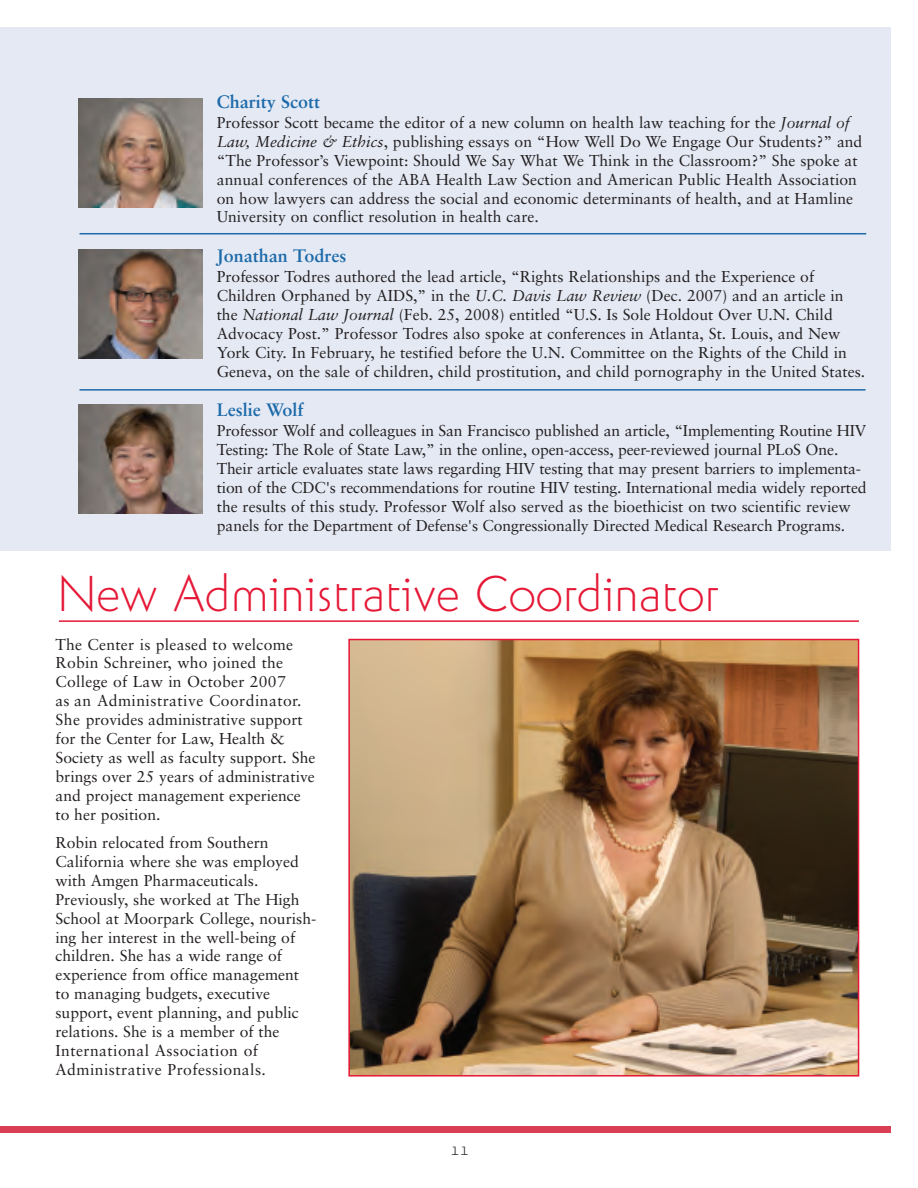
<style>
.page{position:relative;width:918px;height:1188px;background:#fff}
.page>*{position:absolute;margin:0;border:0;box-sizing:border-box;transform-origin:0 0}
.t1{font:300 49.5px "Naniara";color:#e51836}
.t2{font:700 18px "Sabon";color:#1c6aa9}
.t3{font:300 16.5px "Naniara";color:#231f20}
.t4{font:15.75px/18.9px "Sabon";color:#231f20}
.s1{font-style:italic}
</style>
<div class="page">
<div style="left:0;top:27px;width:891px;height:523px;background:#e4e9f4"></div>
<div style="left:0;top:1126px;width:891px;height:7px;background:#da3e54"></div>
<hr style="left:59px;top:620px;width:800px;height:2px;background:#e51836">
<img style="left:351px;top:642px;width:505px;height:432px">
<div style="left:348px;top:639px;width:511px;height:438px;border:2px solid #e51836"></div>
<img style="left:78px;top:98px;width:125px;height:109px">
<img style="left:78px;top:249px;width:125px;height:110px">
<img style="left:78px;top:405px;width:125px;height:109px">
<hr style="left:80px;top:233px;width:786px;height:1px;background:#1c6aa9">
<hr style="left:80px;top:389px;width:786px;height:2px;background:#1c6aa9">
<p class="t2" style="left:217px;top:94px;width:105px">Charity Scott</p>
<p class="t4" style="left:217px;top:114px;width:647px">Professor Scott became the editor of a new column on health law teaching for the <span class="s1">Journal of Law, Medicine &amp; Ethics</span>, publishing essays on “How Well Do We Engage Our Students?” and “The Professor’s Viewpoint: Should We Say What We Think in the Classroom?” She spoke at annual conferences of the ABA Health Law Section and American Public Health Association on how lawyers can address the social and economic determinants of health, and at Hamline University on conflict resolution in health care.</p>
<p class="t2" style="left:217px;top:248px;width:131px">Jonathan Todres</p>
<p class="t4" style="left:217px;top:268px;width:650px">Professor Todres authored the lead article, “Rights Relationships and the Experience of Children Orphaned by AIDS,” in the <span class="s1">U.C. Davis Law Review</span> (Dec. 2007) and an article in the <span class="s1">National Law Journal</span> (Feb. 25, 2008) entitled “U.S. Is Sole Holdout Over U.N. Child Advocacy Post.” Professor Todres also spoke at conferences in Atlanta, St. Louis, and New York City. In February, he testified before the U.N. Committee on the Rights of the Child in Geneva, on the sale of children, child prostitution, and child pornography in the United States.</p>
<p class="t2" style="left:217px;top:402px;width:88px">Leslie Wolf</p>
<p class="t4" style="left:217px;top:422px;width:651px">Professor Wolf and colleagues in San Francisco published an article, “Implementing Routine HIV Testing: The Role of State Law,” in the online, open-access, peer-reviewed journal PLoS One.<br>Their article evaluates state laws regarding HIV testing that may present barriers to implementa&shy;tion of the CDC's recommendations for routine HIV testing. International media widely reported the results of this study. Professor Wolf also served as the bioethicist on two scientific review panels for the Department of Defense's Congressionally Directed Medical Research Programs.</p>
<h1 class="t1" style="left:58px;top:570px;width:662px">New Administrative Coordinator</h1>
<p class="t4" style="left:55px;top:636px;width:261px">The Center is pleased to welcome<br>Robin Schreiner, who joined the<br>College of Law in October 2007<br>as an Administrative Coordinator.<br>She provides administrative support for the Center for Law, Health &amp;<br>Society as well as faculty support. She brings over 25 years of administrative and project management experience to her position.</p>
<p class="t4" style="left:55px;top:834px;width:262px">Robin relocated from Southern California where she was employed with Amgen Pharmaceuticals.<br>Previously, she worked at The High School at Moorpark College, nourish&shy;ing her interest in the well-being of children. She has a wide range of experience from office management to managing budgets, executive support, event planning, and public relations. She is a member of the International Association of Administrative Professionals.</p>
<p class="t3" style="left:451px;top:1141px;width:20px">11</p>
</div>
